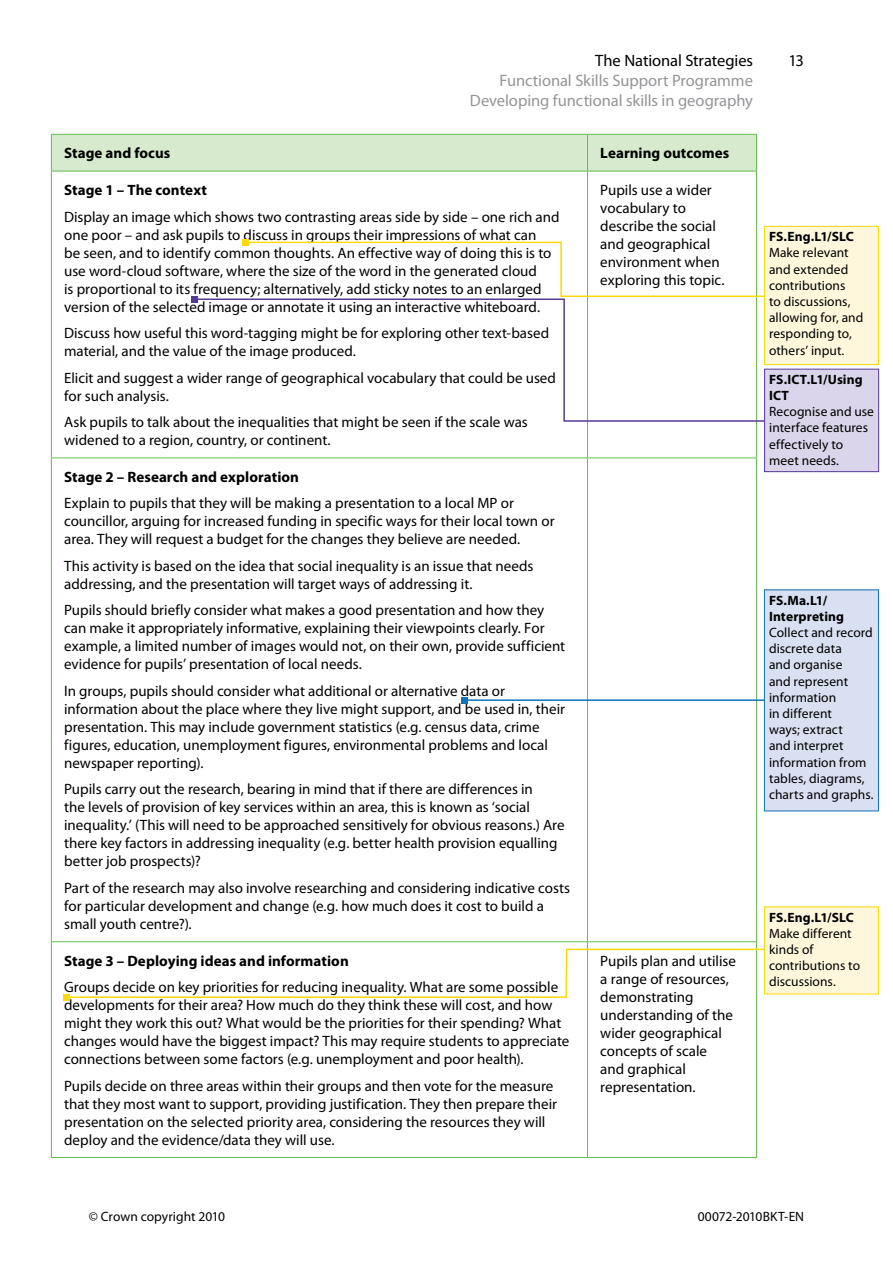
<style>
.page{position:relative;width:893px;height:1263px;background:#fff}
.page>*{position:absolute;margin:0;border:0;box-sizing:border-box;transform-origin:0 0}
.t1{font:16.5px/19.8px "Myriad Pro";letter-spacing:-.005em;color:#939598;text-align:right}
.t2{font:16.5px "Myriad Pro";letter-spacing:-.005em;color:#000}
.Para_table{font:15px/18px "Myriad Pro";color:#000}
.Para_table-2{font:700 15px "Myriad Pro";letter-spacing:.005em;color:#000}
.Para_table-3{font:13.5px/16.2px "Myriad Pro";letter-spacing:.005em;color:#000}
.s1{font-weight:700}
</style>
<div class="page">
<div style="left:52px;top:135px;width:704px;height:36px;background:#d6eacd"></div>
<hr style="left:587px;top:135px;width:1px;height:36px;background:#64bc4d">
<hr style="left:587px;top:171px;width:1px;height:286px;background:#64bc4d">
<hr style="left:587px;top:458px;width:1px;height:483px;background:#64bc4d">
<hr style="left:587px;top:942px;width:1px;height:215px;background:#64bc4d">
<hr style="left:51px;top:134px;width:536px;height:1px;background:#64bc4d">
<hr style="left:51px;top:135px;width:1px;height:36px;background:#64bc4d">
<hr style="left:587px;top:134px;width:170px;height:1px;background:#64bc4d">
<hr style="left:756px;top:135px;width:1px;height:36px;background:#64bc4d">
<hr style="left:51px;top:1157px;width:536px;height:1px;background:#64bc4d">
<hr style="left:587px;top:1157px;width:170px;height:1px;background:#64bc4d">
<hr style="left:51px;top:171px;width:536px;height:1px;background:#64bc4d">
<hr style="left:51px;top:171px;width:1px;height:286px;background:#64bc4d">
<hr style="left:587px;top:171px;width:170px;height:1px;background:#64bc4d">
<hr style="left:756px;top:171px;width:1px;height:286px;background:#64bc4d">
<hr style="left:51px;top:457px;width:536px;height:1px;background:#64bc4d">
<hr style="left:51px;top:458px;width:1px;height:483px;background:#64bc4d">
<hr style="left:587px;top:457px;width:170px;height:1px;background:#64bc4d">
<hr style="left:756px;top:458px;width:1px;height:483px;background:#64bc4d">
<hr style="left:51px;top:941px;width:536px;height:1px;background:#64bc4d">
<hr style="left:51px;top:942px;width:1px;height:215px;background:#64bc4d">
<hr style="left:587px;top:941px;width:170px;height:1px;background:#64bc4d">
<hr style="left:756px;top:942px;width:1px;height:215px;background:#64bc4d">
<svg style="left:242px;top:239px;width:522px;height:59px"></svg>
<div style="left:764px;top:226px;width:114px;height:139px;background:#fff7dc"></div>
<div style="left:764px;top:226px;width:115px;height:139px;border:1px solid #fdd905"></div>
<svg style="left:193px;top:298px;width:586px;height:124px"></svg>
<svg style="left:191px;top:296px;width:6px;height:6px"></svg>
<div style="left:765px;top:369px;width:114px;height:103px;background:#dad5eb"></div>
<div style="left:764px;top:369px;width:115px;height:103px;border:1px solid #553a96"></div>
<hr style="left:464px;top:699px;width:318px;height:2px;background:#1072ba">
<svg style="left:461px;top:697px;width:6px;height:6px"></svg>
<div style="left:764px;top:590px;width:114px;height:221px;background:#d9e0f2"></div>
<div style="left:764px;top:589px;width:115px;height:222px;border:1px solid #1072ba"></div>
<svg style="left:64px;top:948px;width:721px;height:52px"></svg>
<div style="left:764px;top:907px;width:114px;height:87px;background:#fff7dc"></div>
<div style="left:764px;top:906px;width:115px;height:88px;border:1px solid #fdd905"></div>
<p class="t2" style="left:595px;top:50px;width:159px">The National Strategies</p>
<p class="t2" style="left:788px;top:50px;width:17px">13</p>
<p class="t1" style="left:470px;top:70px;width:285px">Functional Skills Support Programme<br>Developing functional skills in geography</p>
<p class="Para_table-2" style="left:64px;top:143px;width:108px">Stage and focus</p>
<p class="Para_table-2" style="left:600px;top:143px;width:131px">Learning outcomes</p>
<p class="Para_table-2" style="left:64px;top:180px;width:144px">Stage 1 – The context</p>
<p class="Para_table" style="left:64px;top:207px;width:497px">Display an image which shows two contrasting areas side by side – one rich and one poor – and ask pupils to discuss in groups their impressions of what can<br>be seen, and to identify common thoughts. An effective way of doing this is to use word-cloud software, where the size of the word in the generated cloud<br>is proportional to its frequency; alternatively, add sticky notes to an enlarged version of the selected image or annotate it using an interactive whiteboard.</p>
<p class="Para_table" style="left:64px;top:324px;width:487px">Discuss how useful this word-tagging might be for exploring other text-based material, and the value of the image produced.</p>
<p class="Para_table" style="left:64px;top:368px;width:493px">Elicit and suggest a wider range of geographical vocabulary that could be used for such analysis.</p>
<p class="Para_table" style="left:64px;top:413px;width:465px">Ask pupils to talk about the inequalities that might be seen if the scale was widened to a region, country, or continent.</p>
<p class="Para_table" style="left:600px;top:181px;width:126px">Pupils use a wider vocabulary to describe the social and geographical environment when exploring this topic.</p>
<p class="Para_table-2" style="left:64px;top:467px;width:236px">Stage 2 – Research and exploration</p>
<p class="Para_table" style="left:64px;top:494px;width:492px">Explain to pupils that they will be making a presentation to a local MP or councillor, arguing for increased funding in specific ways for their local town or area. They will request a budget for the changes they believe are needed.</p>
<p class="Para_table" style="left:64px;top:557px;width:471px">This activity is based on the idea that social inequality is an issue that needs addressing, and the presentation will target ways of addressing it.</p>
<p class="Para_table" style="left:64px;top:601px;width:503px">Pupils should briefly consider what makes a good presentation and how they can make it appropriately informative, explaining their viewpoints clearly. For example, a limited number of images would not, on their own, provide sufficient evidence for pupils’ presentation of local needs.</p>
<p class="Para_table" style="left:64px;top:682px;width:502px">In groups, pupils should consider what additional or alternative data or information about the place where they live might support, and be used in, their presentation. This may include government statistics (e.g. census data, crime figures, education, unemployment figures, environmental problems and local newspaper reporting).</p>
<p class="Para_table" style="left:64px;top:780px;width:502px">Pupils carry out the research, bearing in mind that if there are differences in<br>the levels of provision of key services within an area, this is known as ‘social inequality.’ (This will need to be approached sensitively for obvious reasons.) Are there key factors in addressing inequality (e.g. better health provision equalling better job prospects)?</p>
<p class="Para_table" style="left:64px;top:879px;width:507px">Part of the research may also involve researching and considering indicative costs for particular development and change (e.g. how much does it cost to build a small youth centre?).</p>
<p class="Para_table-2" style="left:64px;top:951px;width:286px">Stage 3 – Deploying ideas and information</p>
<p class="Para_table" style="left:64px;top:978px;width:507px">Groups decide on key priorities for reducing inequality. What are some possible developments for their area? How much do they think these will cost, and how might they work this out? What would be the priorities for their spending? What changes would have the biggest impact? This may require students to appreciate connections between some factors (e.g. unemployment and poor health).</p>
<p class="Para_table" style="left:64px;top:1076px;width:494px">Pupils decide on three areas within their groups and then vote for the measure that they most want to support, providing justification. They then prepare their presentation on the selected priority area, considering the resources they will deploy and the evidence/data they will use.</p>
<p class="Para_table" style="left:600px;top:951px;width:137px">Pupils plan and utilise a range of resources, demonstrating understanding of the wider geographical concepts of scale<br>and graphical representation.</p>
<p class="Para_table-3" style="left:769px;top:228px;width:96px"><span class="s1">FS.Eng.L1/SLC<br></span>Make relevant and extended contributions<br>to discussions, allowing for, and responding to, others’ input.</p>
<p class="Para_table-3" style="left:769px;top:371px;width:106px"><span class="s1">FS.ICT.L1/Using<br>ICT<br></span>Recognise and use interface features effectively to meet needs.</p>
<p class="Para_table-3" style="left:769px;top:592px;width:106px"><span class="s1">FS.Ma.L1/<br>Interpreting<br></span>Collect and record discrete data<br>and organise<br>and represent information<br>in different<br>ways; extract<br>and interpret information from tables, diagrams, charts and graphs.</p>
<p class="Para_table-3" style="left:769px;top:909px;width:93px"><span class="s1">FS.Eng.L1/SLC<br></span>Make different kinds of contributions to discussions.</p>
<p class="Para_table-3" style="left:89px;top:1208px;width:138px">© Crown copyright 2010</p>
<p class="Para_table-3" style="left:698px;top:1208px;width:108px">00072-2010BKT-EN</p>
</div>
